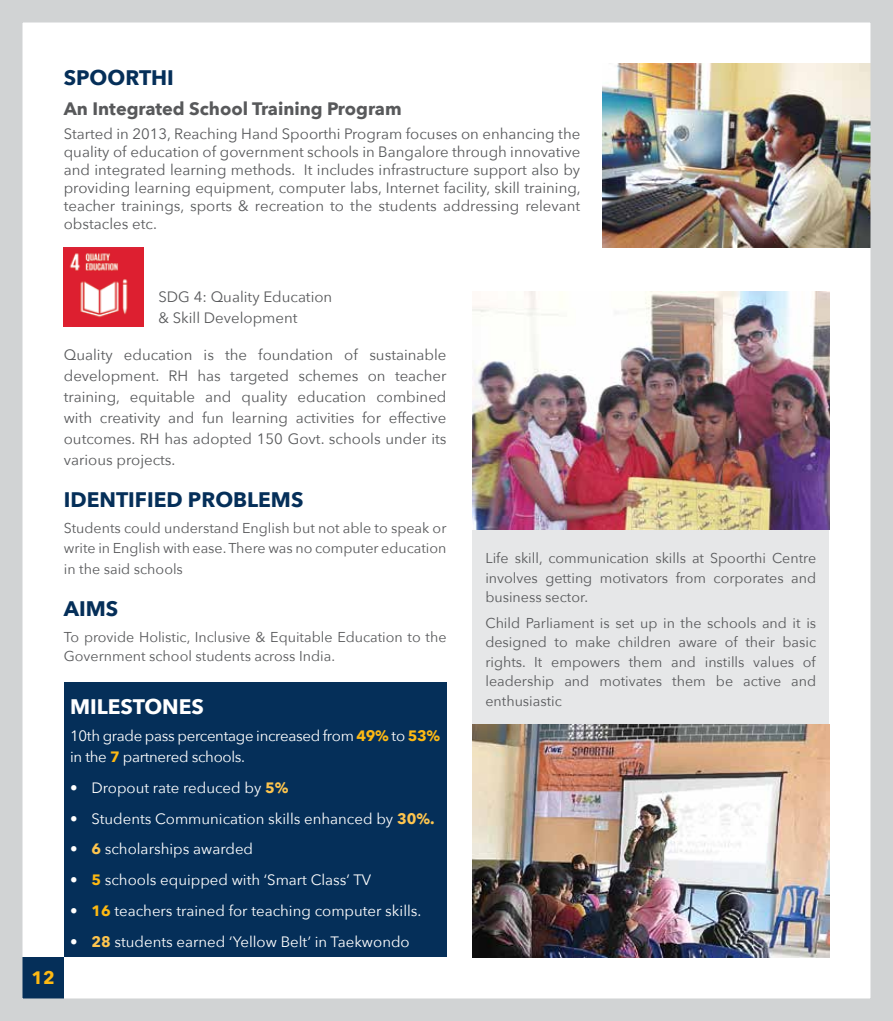
<style>
.page{position:relative;width:893px;height:1021px;background:#fff}
.page>*{position:absolute;margin:0;border:0;box-sizing:border-box;transform-origin:0 0}
.t1{font:700 21px "Avenir Next";color:#052f59}
.t2{font:700 21px "Avenir Next";color:#fff}
.t3{font:700 18px "Avenir Next";color:#58595b}
.t4{font:700 18px "Avenir Next";color:#fdb913}
.t5{font:15px/21px "Avenir Next";color:#58595b;text-align:justify}
.t6{font:15px "Avenir Next";color:#fff}
.t7{font:15px/21px "Avenir Next";letter-spacing:-.02em;color:#fff}
.t8{font:14.25px/19.5px "Avenir Next";color:#58595b}
.s1{font-weight:700;color:#fdb913}
.s2{font-weight:700;color:#fec54e}
.s3{font-weight:700}
</style>
<div class="page">
<div style="left:472px;top:291px;width:357px;height:666px;background:#e6e7e8"></div>
<img style="left:602px;top:64px;width:268px;height:184px">
<img style="left:64px;top:247px;width:79px;height:79px">
<div style="left:64px;top:682px;width:382px;height:275px;background:#052f59"></div>
<img style="left:472px;top:291px;width:357px;height:238px">
<img style="left:472px;top:724px;width:357px;height:233px">
<div style="left:23px;top:957px;width:41px;height:41px;background:#052f59"></div>
<div style="left:0;top:0;width:893px;height:1020px;border:22px solid #d1d3d4"></div>
<svg style="left:892px;top:0;width:1px;height:1020px"></svg>
<h1 class="t1" style="left:64px;top:59px;width:112px">SPOORTHI</h1>
<p class="t3" style="left:64px;top:93px;width:339px">An Integrated School Training Program</p>
<p class="t5" style="left:64px;top:124px;width:518px;line-height:18px">Started in 2013, Reaching Hand Spoorthi Program focuses on enhancing the quality of education of government schools in Bangalore through innovative and integrated learning methods. It includes infrastructure support also by providing learning equipment, computer labs, Internet facility, skill training, teacher trainings, sports &amp; recreation to the students addressing relevant obstacles etc.</p>
<p class="t5" style="left:158px;top:285px;width:175px">SDG 4: Quality Education &amp; Skill Development</p>
<p class="t5" style="left:64px;top:344px;width:384px">Quality education is the foundation of sustainable development. RH has targeted schemes on teacher training, equitable and quality education combined with creativity and fun learning activities for effective outcomes. RH has adopted 150 Govt. schools under its various projects.</p>
<h1 class="t1" style="left:64px;top:482px;width:241px">IDENTIFIED PROBLEMS</h1>
<p class="t8" style="left:64px;top:518px;width:384px">Students could understand English but not able to speak or write in English with ease. There was no computer education</p>
<p class="t8" style="left:64px;top:558px;width:121px">in the said schools</p>
<h1 class="t1" style="left:64px;top:590px;width:56px">AIMS</h1>
<p class="t8" style="left:64px;top:626px;width:384px">To provide Holistic, Inclusive &amp; Equitable Education to the<br>Government school students across India.</p>
<p class="t4" style="left:31px;top:962px;width:25px">12</p>
<h1 class="t2" style="left:70px;top:688px;width:135px">MILESTONES</h1>
<p class="t7" style="left:70px;top:724px;width:372px">10th grade pass percentage increased from <span class="s1">49%</span> to <span class="s1">53% </span>in the <span class="s1">7</span> partnered schools.</p>
<p class="t6" style="left:70px;top:775px;width:220px">• Dropout rate reduced by <span class="s2">5%</span></p>
<p class="t6" style="left:70px;top:805px;width:366px">• Students Communication skills enhanced by <span class="s2">30%.</span></p>
<p class="t6" style="left:70px;top:836px;width:185px">• <span class="s2">6</span> scholarships awarded</p>
<p class="t6" style="left:70px;top:867px;width:303px">• <span class="s1">5</span> schools equipped with ‘Smart Class’ TV</p>
<p class="t6" style="left:70px;top:898px;width:353px"><span class="s3">•</span> <span class="s1">16</span> teachers trained for teaching computer skills.</p>
<p class="t6" style="left:70px;top:928px;width:341px">• <span class="s2">28</span> students earned ‘Yellow Belt’ in Taekwondo</p>
<p class="t8" style="left:485px;top:547px;width:332px;text-align:justify">Life skill, communication skills at Spoorthi Centre involves getting motivators from corporates and business sector.</p>
<p class="t8" style="left:485px;top:612px;width:332px;text-align:justify">Child Parliament is set up in the schools and it is designed to make children aware of their basic rights. It empowers them and instills values of leadership and motivates them be active and enthusiastic</p>
</div>
